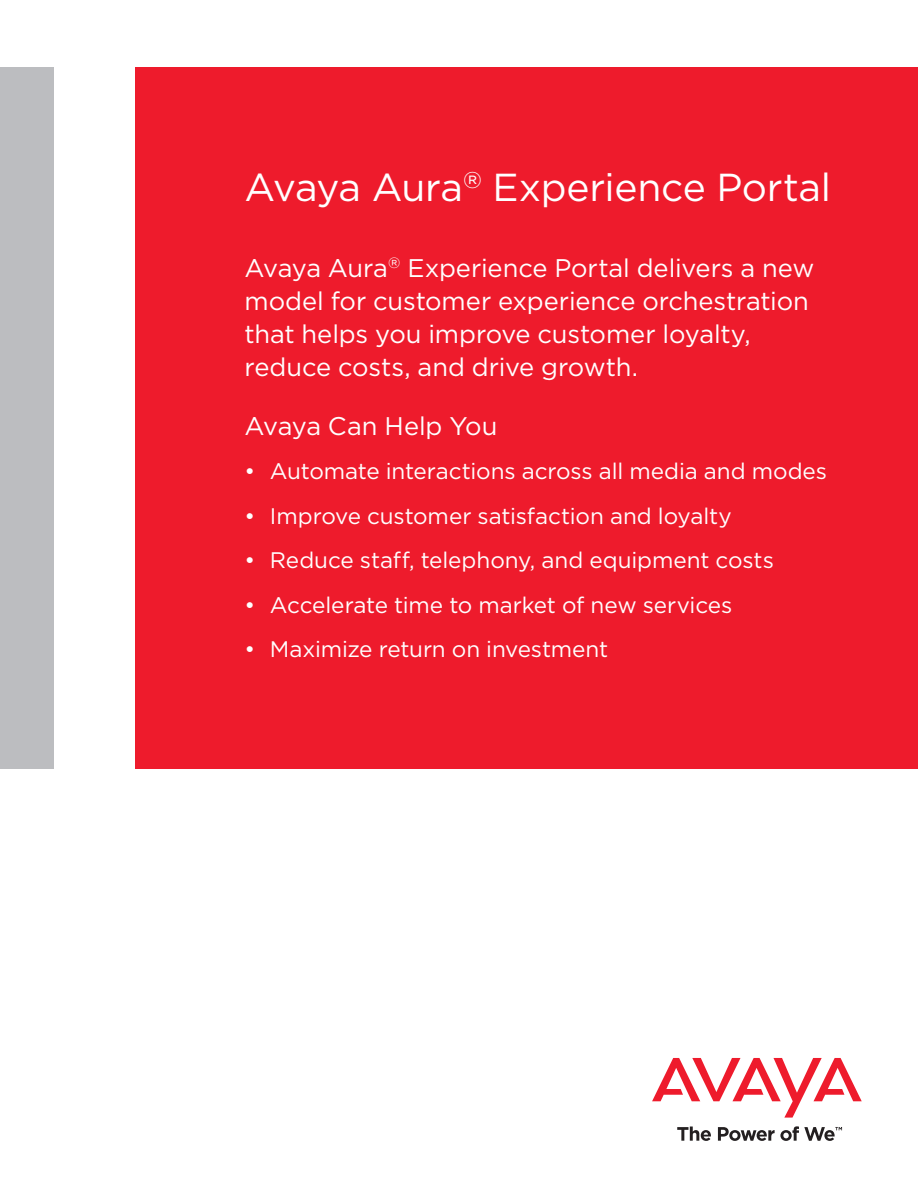
<style>
.page{position:relative;width:918px;height:1188px;background:#fff}
.page>*{position:absolute;margin:0;border:0;box-sizing:border-box;transform-origin:0 0}
.Overview_Title{font:39px "Gotham";letter-spacing:-.01em;color:#fff}
.Overview_Subtitle{font:25.5px/33px "Gotham";letter-spacing:-.005em;color:#fff}
.Overview_Subtitle-2{font:22.5px "Gotham";letter-spacing:-.005em;color:#fff}
</style>
<div class="page">
<div style="left:135px;top:68px;width:783px;height:702px;background:#ee1b2c"></div>
<div style="left:0;top:68px;width:54px;height:702px;background:#bcbdc0"></div>
<svg style="left:652px;top:1058px;width:210px;height:60px"></svg>
<svg style="left:677px;top:1127px;width:34px;height:14px"></svg>
<svg style="left:718px;top:1126px;width:124px;height:15px"></svg>
<p class="Overview_Title" style="left:244px;top:165px;width:588px">Avaya Aura<sup>®</sup> Experience Portal</p>
<p class="Overview_Subtitle" style="left:244px;top:251px;width:571px">Avaya Aura<sup>®</sup> Experience Portal delivers a new model for customer experience orchestration that helps you improve customer loyalty, reduce costs, and drive growth.</p>
<p class="Overview_Subtitle" style="left:244px;top:409px;width:254px">Avaya Can Help You</p>
<p class="Overview_Subtitle-2" style="left:244px;top:459px;width:584px">• Automate interactions across all media and modes</p>
<p class="Overview_Subtitle-2" style="left:244px;top:503px;width:489px">• Improve customer satisfaction and loyalty</p>
<p class="Overview_Subtitle-2" style="left:244px;top:548px;width:531px">• Reduce staff, telephony, and equipment costs</p>
<p class="Overview_Subtitle-2" style="left:244px;top:592px;width:489px">• Accelerate time to market of new services</p>
<p class="Overview_Subtitle-2" style="left:244px;top:637px;width:365px">• Maximize return on investment</p>
</div>
